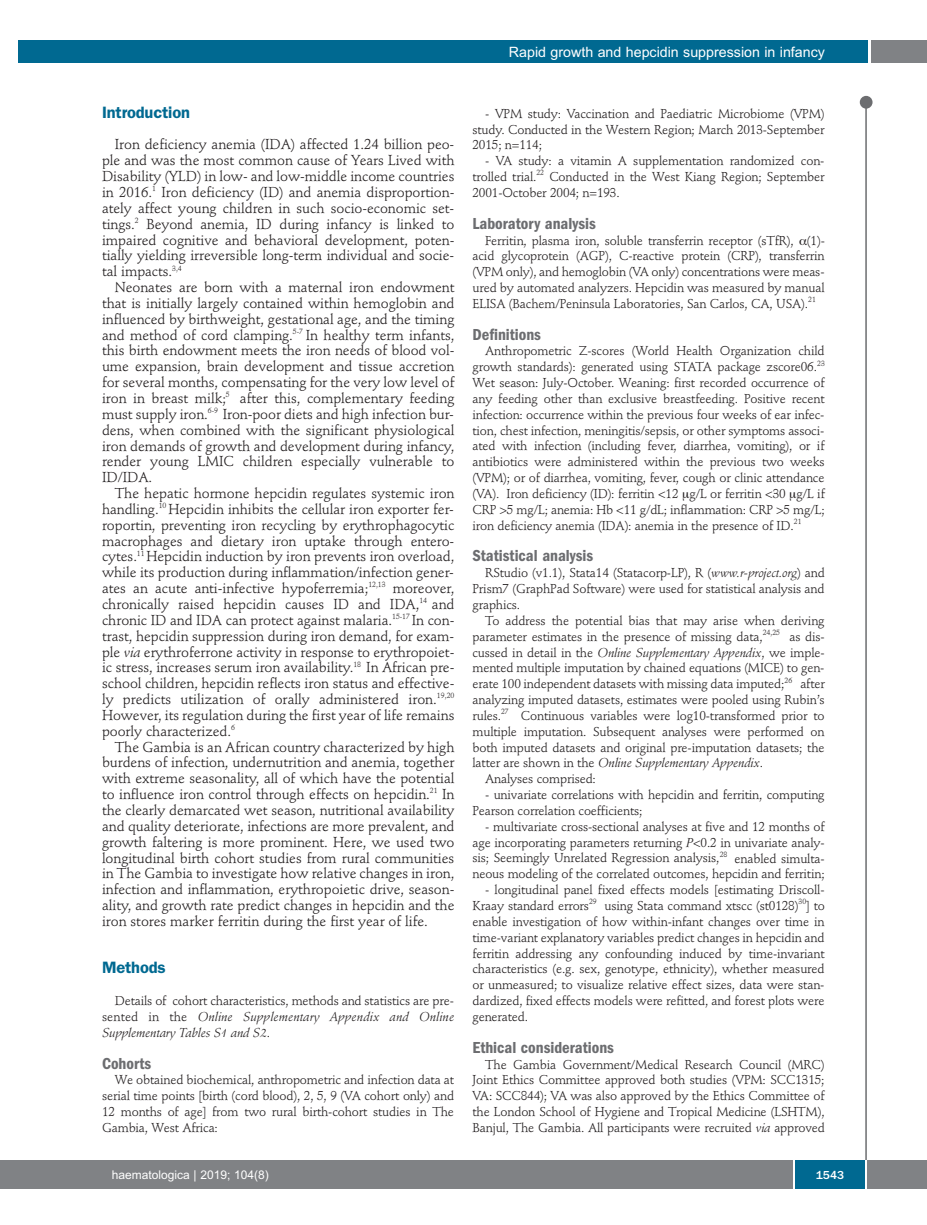
<style>
.page{position:relative;width:927px;height:1225px;background:#fff}
.page>*{position:absolute;margin:0;border:0;box-sizing:border-box;transform-origin:0 0}
.t1{font:600 condensed 16.5px "Franklin Gothic";color:#6c6d70}
.t2{font:600 16.5px "Franklin Gothic";letter-spacing:-.01em;color:#006991}
.t3{font:14.25px/15.9px "Stempel Schneidler";letter-spacing:-.005em;color:#231f20;text-align:justify}
.t4{font:14.25px "Arial";color:#fff}
.t5{font:12.75px/15.9px "Stempel Schneidler";letter-spacing:-.015em;color:#231f20;text-align:justify}
.t6{font:italic 12.75px "Stempel Schneidler";letter-spacing:-.015em;color:#231f20}
.t7{font:12px "Arial";color:#fff}
.t8{font:500 12px "Franklin Gothic";color:#fff}
.s1{font-style:italic}
.s2{font-style:normal}
</style>
<div class="page">
<div style="left:860px;top:96px;width:12px;height:13px;background:#6c6d70;border-radius:50%"></div>
<hr style="left:865px;top:98px;width:2px;height:1062px;background:#6c6d70">
<div style="left:871px;top:40px;width:56px;height:22px;background:#808285"></div>
<div style="left:18px;top:40px;width:849px;height:22px;background:#006991"></div>
<div style="left:17px;top:1160px;width:910px;height:28px;background:#808285"></div>
<div style="left:795px;top:1160px;width:70px;height:28px;background:#006991"></div>
<hr style="left:793px;top:1160px;width:2px;height:28px;background:#fff">
<hr style="left:865px;top:1160px;width:2px;height:28px;background:#fff">
<div style="left:0;top:1160px;width:17px;height:28px;background:#808285"></div>
<p class="t4" style="left:509px;top:44px;width:318px">Rapid growth and hepcidin suppression in infancy</p>
<p class="t2" style="left:102px;top:106px;width:89px">Introduction</p>
<p class="t3" style="left:102px;top:138px;width:354px;text-indent:13px">Iron deficiency anemia (IDA) affected 1.24 billion peo&shy;ple and was the most common cause of Years Lived with Disability (YLD) in low- and low-middle income countries in 2016.<sup>1</sup> Iron deficiency (ID) and anemia disproportion&shy;ately affect young children in such socio-economic set&shy;tings.<sup>2</sup> Beyond anemia, ID during infancy is linked to impaired cognitive and behavioral development, poten&shy;tially yielding irreversible long-term individual and socie&shy;tal impacts.<sup>3,4</sup></p>
<p class="t3" style="left:102px;top:280px;width:354px;text-indent:13px">Neonates are born with a maternal iron endowment that is initially largely contained within hemoglobin and influenced by birthweight, gestational age, and the timing and method of cord clamping.<sup>5-7</sup> In healthy term infants, this birth endowment meets the iron needs of blood vol&shy;ume expansion, brain development and tissue accretion for several months, compensating for the very low level of iron in breast milk;<sup>5</sup> after this, complementary feeding must supply iron.<sup>6-9</sup> Iron-poor diets and high infection bur&shy;dens, when combined with the significant physiological iron demands of growth and development during infancy, render young LMIC children especially vulnerable to ID/IDA.</p>
<p class="t3" style="left:102px;top:486px;width:354px;text-indent:13px">The hepatic hormone hepcidin regulates systemic iron handling.<sup>10</sup> Hepcidin inhibits the cellular iron exporter fer&shy;roportin, preventing iron recycling by erythrophagocytic macrophages and dietary iron uptake through entero&shy;cytes.<sup>11</sup> Hepcidin induction by iron prevents iron overload, while its production during inflammation/infection gener&shy;ates an acute anti-infective hypoferremia;<sup>12,13</sup> moreover, chronically raised hepcidin causes ID and IDA,<sup>14</sup> and chronic ID and IDA can protect against malaria.<sup>15-17</sup> In con&shy;trast, hepcidin suppression during iron demand, for exam&shy;ple <span class="s1">via</span> erythroferrone activity in response to erythropoiet&shy;ic stress, increases serum iron availability.<sup>18</sup> In African pre&shy;school children, hepcidin reflects iron status and effective&shy;ly predicts utilization of orally administered iron.<sup>19,20<br></sup>However, its regulation during the first year of life remains poorly characterized.<sup>6</sup></p>
<p class="t3" style="left:102px;top:740px;width:354px;text-indent:13px">The Gambia is an African country characterized by high burdens of infection, undernutrition and anemia, together with extreme seasonality, all of which have the potential to influence iron control through effects on hepcidin.<sup>21</sup> In the clearly demarcated wet season, nutritional availability and quality deteriorate, infections are more prevalent, and growth faltering is more prominent. Here, we used two longitudinal birth cohort studies from rural communities in The Gambia to investigate how relative changes in iron, infection and inflammation, erythropoietic drive, season&shy;ality, and growth rate predict changes in hepcidin and the iron stores marker ferritin during the first year of life.</p>
<p class="t2" style="left:102px;top:962px;width:65px">Methods</p>
<p class="t5" style="left:102px;top:994px;width:354px;text-indent:13px">Details of cohort characteristics, methods and statistics are pre&shy;sented in the <span class="s1">Online Supplementary Appendix and Online Supplementary Tables S1 and S2</span>.</p>
<p class="t1" style="left:102px;top:1057px;width:51px">Cohorts</p>
<p class="t5" style="left:102px;top:1073px;width:354px;text-indent:13px">We obtained biochemical, anthropometric and infection data at serial time points [birth (cord blood), 2, 5, 9 (VA cohort only) and 12 months of age] from two rural birth-cohort studies in The Gambia, West Africa:</p>
<p class="t5" style="left:472px;top:107px;width:354px;text-indent:13px">- VPM study: Vaccination and Paediatric Microbiome (VPM) study. Conducted in the Western Region; March 2013-September 2015; n=114;</p>
<p class="t5" style="left:472px;top:154px;width:354px;text-indent:13px">- VA study: a vitamin A supplementation randomized con&shy;trolled trial.<sup>22</sup> Conducted in the West Kiang Region; September 2001-October 2004; n=193.</p>
<p class="t1" style="left:472px;top:218px;width:125px">Laboratory analysis</p>
<p class="t5" style="left:472px;top:233px;width:354px;text-indent:13px">Ferritin, plasma iron, soluble transferrin receptor (sTfR), (1)- acid glycoprotein (AGP), C-reactive protein (CRP), transferrin (VPM only), and hemoglobin (VA only) concentrations were meas&shy;ured by automated analyzers. Hepcidin was measured by manual ELISA (Bachem/Peninsula Laboratories, San Carlos, CA, USA).<sup>21</sup></p>
<p class="t1" style="left:472px;top:328px;width:70px">Definitions</p>
<p class="t5" style="left:472px;top:344px;width:354px;text-indent:13px">Anthropometric Z-scores (World Health Organization child growth standards): generated using STATA package zscore06.<sup>23<br></sup>Wet season: July-October. Weaning: first recorded occurrence of any feeding other than exclusive breastfeeding. Positive recent infection: occurrence within the previous four weeks of ear infec&shy;tion, chest infection, meningitis/sepsis, or other symptoms associ&shy;ated with infection (including fever, diarrhea, vomiting), or if antibiotics were administered within the previous two weeks (VPM); or of diarrhea, vomiting, fever, cough or clinic attendance (VA). Iron deficiency (ID): ferritin &lt;12 g/L or ferritin &lt;30 g/L if CRP &gt;5 mg/L; anemia: Hb &lt;11 g/dL; inflammation: CRP &gt;5 mg/L; iron deficiency anemia (IDA): anemia in the presence of ID.<sup>21</sup></p>
<p class="t1" style="left:472px;top:550px;width:122px">Statistical analysis</p>
<p class="t5" style="left:472px;top:566px;width:354px;text-indent:13px">RStudio (v1.1), Stata14 (Statacorp-LP), R (<span class="s1">www.r-project.org</span>) and Prism7 (GraphPad Software) were used for statistical analysis and graphics.</p>
<p class="t5" style="left:485px;top:614px;width:341px">To address the potential bias that may arise when deriving</p>
<p class="t5" style="left:472px;top:629px;width:354px">parameter estimates in the presence of missing data,<sup>24,25</sup> as dis-</p>
<p class="t5" style="left:472px;top:645px;width:354px">cussed in detail in the <span class="s1">Online Supplementary Appendix</span>, we imple-</p>
<p class="t5" style="left:472px;top:661px;width:353px">mented multiple imputation by chained equations (MICE) to gen-</p>
<p class="t5" style="left:472px;top:677px;width:354px">erate 100 independent datasets with missing data imputed;<sup>26</sup> after</p>
<p class="t5" style="left:472px;top:693px;width:354px">analyzing imputed datasets, estimates were pooled using Rubin’s</p>
<p class="t5" style="left:472px;top:709px;width:354px">rules.<sup>27</sup> Continuous variables were log10-transformed prior to</p>
<p class="t5" style="left:472px;top:724px;width:354px">multiple imputation. Subsequent analyses were performed on</p>
<p class="t5" style="left:472px;top:740px;width:354px">both imputed datasets and original pre-imputation datasets; the</p>
<p class="t6" style="left:472px;top:758px;width:292px"><span class="s2">latter are shown in the</span> Online Supplementary Appendix<span class="s2">.</span></p>
<p class="t5" style="left:485px;top:772px;width:112px">Analyses comprised:</p>
<p class="t5" style="left:472px;top:788px;width:354px;text-indent:13px">- univariate correlations with hepcidin and ferritin, computing<br>Pearson correlation coefficients;</p>
<p class="t5" style="left:472px;top:819px;width:354px;text-indent:13px">- multivariate cross-sectional analyses at five and 12 months of age incorporating parameters returning <span class="s1">P</span>&lt;0.2 in univariate analy&shy;sis; Seemingly Unrelated Regression analysis,<sup>28</sup> enabled simulta&shy;neous modeling of the correlated outcomes, hepcidin and ferritin;</p>
<p class="t5" style="left:472px;top:883px;width:354px;text-indent:13px">- longitudinal panel fixed effects models [estimating Driscoll-Kraay standard errors<sup>29</sup> using Stata command xtscc (st0128)<sup>30</sup>] to enable investigation of how within-infant changes over time in time-variant explanatory variables predict changes in hepcidin and ferritin addressing any confounding induced by time-invariant characteristics (e.g. sex, genotype, ethnicity), whether measured or unmeasured; to visualize relative effect sizes, data were stan&shy;dardized, fixed effects models were refitted, and forest plots were generated.</p>
<p class="t1" style="left:472px;top:1041px;width:143px">Ethical considerations</p>
<p class="t5" style="left:472px;top:1057px;width:354px;text-indent:13px">The Gambia Government/Medical Research Council (MRC)<br>Joint Ethics Committee approved both studies (VPM: SCC1315; VA: SCC844); VA was also approved by the Ethics Committee of the London School of Hygiene and Tropical Medicine (LSHTM), Banjul, The Gambia. All participants were recruited <span class="s1">via</span> approved</p>
<p class="t7" style="left:112px;top:1167px;width:158px">haematologica | 2019; 104(8)</p>
<p class="t8" style="left:816px;top:1167px;width:30px">1543</p>
</div>
